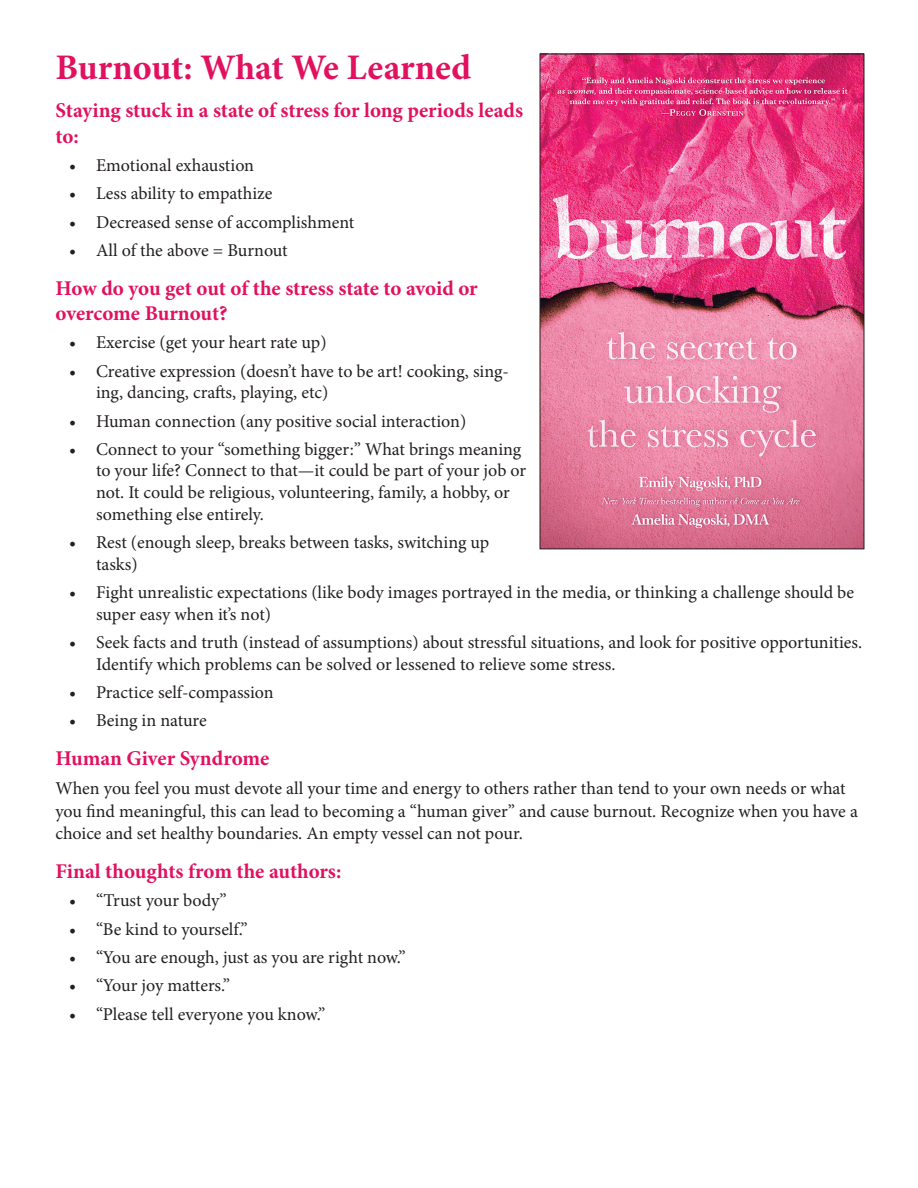
<style>
.page{position:relative;width:918px;height:1188px;background:#fff}
.page>*{position:absolute;margin:0;border:0;box-sizing:border-box;transform-origin:0 0}
.t1{font:700 36px "Minion Pro";color:#e1115f}
.Subtitle{font:700 21px/25.2px "Minion Pro";letter-spacing:-.005em;color:#e1115f}
.t2{font:18px/21.6px "Minion Pro";color:#231f20}
</style>
<div class="page">
<img style="left:542px;top:56px;width:320px;height:491px">
<p class="t1" style="left:56px;top:42px;width:417px">Burnout: What We Learned</p>
<p class="Subtitle" style="left:56px;top:98px;width:469px">Staying stuck in a state of stress for long periods leads to:</p>
<p class="t2" style="left:69px;top:154px;width:187px">• Emotional exhaustion</p>
<p class="t2" style="left:69px;top:183px;width:205px">• Less ability to empathize</p>
<p class="t2" style="left:69px;top:211px;width:287px">• Decreased sense of accomplishment</p>
<p class="t2" style="left:69px;top:240px;width:220px">• All of the above = Burnout</p>
<p class="Subtitle" style="left:56px;top:275px;width:424px">How do you get out of the stress state to avoid or overcome Burnout?</p>
<p class="t2" style="left:69px;top:332px;width:259px">• Exercise (get your heart rate up)</p>
<p class="t2" style="left:96px;top:360px;width:414px;text-indent:-27px">• Creative expression (doesn’t have to be art! cooking, sing&shy;ing, dancing, crafts, playing, etc)</p>
<p class="t2" style="left:69px;top:410px;width:399px">• Human connection (any positive social interaction)</p>
<p class="t2" style="left:96px;top:438px;width:432px;text-indent:-27px">• Connect to your “something bigger:” What brings meaning to your life? Connect to that—it could be part of your job or not. It could be religious, volunteering, family, a hobby, or something else entirely.</p>
<p class="t2" style="left:96px;top:532px;width:395px;text-indent:-27px">• Rest (enough sleep, breaks between tasks, switching up tasks)</p>
<p class="t2" style="left:96px;top:582px;width:760px;text-indent:-27px">• Fight unrealistic expectations (like body images portrayed in the media, or thinking a challenge should be super easy when it’s not)</p>
<p class="t2" style="left:96px;top:631px;width:768px;text-indent:-27px">• Seek facts and truth (instead of assumptions) about stressful situations, and look for positive opportunities.<br>Identify which problems can be solved or lessened to relieve some stress.</p>
<p class="t2" style="left:69px;top:681px;width:206px">• Practice self-compassion</p>
<p class="t2" style="left:69px;top:710px;width:139px">• Being in nature</p>
<p class="Subtitle" style="left:56px;top:745px;width:215px">Human Giver Syndrome</p>
<p class="t2" style="left:56px;top:777px;width:804px;line-height:22.5px">When you feel you must devote all your time and energy to others rather than tend to your own needs or what you find meaningful, this can lead to becoming a “human giver” and cause burnout. Recognize when you have a choice and set healthy boundaries. An empty vessel can not pour.</p>
<p class="Subtitle" style="left:56px;top:858px;width:287px">Final thoughts from the authors:</p>
<p class="t2" style="left:69px;top:890px;width:159px">• “Trust your body”</p>
<p class="t2" style="left:69px;top:918px;width:180px">• “Be kind to yourself.”</p>
<p class="t2" style="left:69px;top:946px;width:338px">• “You are enough, just as you are right now.”</p>
<p class="t2" style="left:69px;top:975px;width:163px">• “Your joy matters.”</p>
<p class="t2" style="left:69px;top:1003px;width:258px">• “Please tell everyone you know.”</p>
</div>
